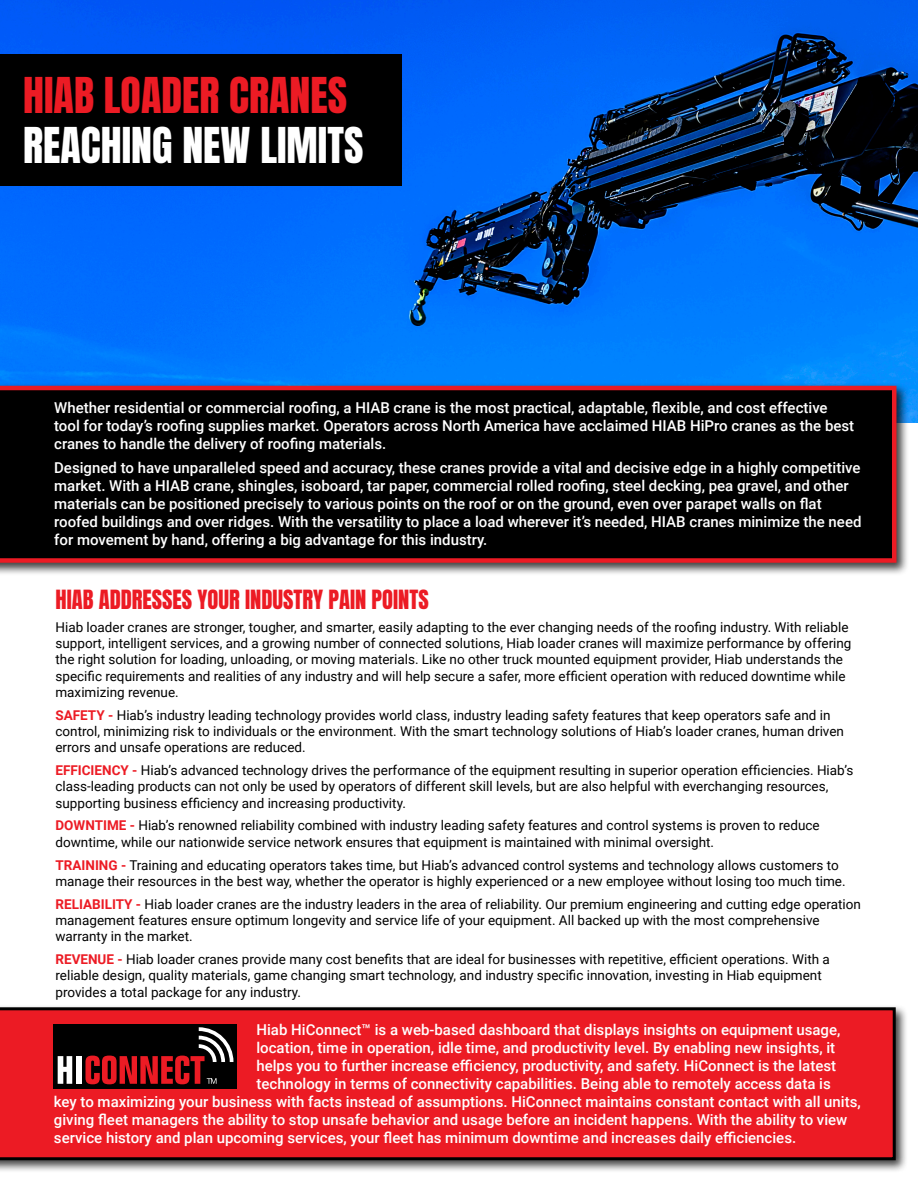
<style>
.page{position:relative;width:918px;height:1188px;background:#fff}
.page>*{position:absolute;margin:0;border:0;box-sizing:border-box;transform-origin:0 0}
.t1{font:42px "Anton";color:#fff}
.t2{font:42px "Anton";color:#ec1b24}
.t3{font:22.5px "Anton";color:#ec1b24}
.t4{font:500 15px/18px "Roboto";color:#fff}
.t5{font:13.5px/16.2px "Roboto";color:#000}
.s1{font-weight:700;color:#ec1b24}
</style>
<div class="page">
<img style="left:0;top:0;width:918px;height:422px">
<div style="left:0;top:54px;width:402px;height:132px;background:#000"></div>
<div style="left:0;top:383px;width:909px;height:193px;background:#000;opacity:.75"></div>
<div style="left:0;top:386px;width:896px;height:177px;background:#000"></div>
<div style="left:0;top:1004px;width:909px;height:169px;background:#000;opacity:.75"></div>
<div style="left:0;top:1007px;width:896px;height:153px;background:#ec1b24"></div>
<div style="left:53px;top:1024px;width:183px;height:65px;background:#000"></div>
<svg style="left:58px;top:1056px;width:14px;height:28px"></svg>
<div style="left:76px;top:1056px;width:5px;height:28px;background:#fff"></div>
<svg style="left:85px;top:1027px;width:148px;height:57px"></svg>
<p class="t2" style="left:23px;top:74px;width:326px">HIAB LOADER CRANES</p>
<p class="t1" style="left:23px;top:124px;width:342px">REACHING NEW LIMITS</p>
<p class="t4" style="left:54px;top:398px;width:802px">Whether residential or commercial roofing, a HIAB crane is the most practical, adaptable, flexible, and cost effective tool for today’s roofing supplies market. Operators across North America have acclaimed HIAB HiPro cranes as the best cranes to handle the delivery of roofing materials.</p>
<p class="t4" style="left:54px;top:458px;width:809px">Designed to have unparalleled speed and accuracy, these cranes provide a vital and decisive edge in a highly competitive market. With a HIAB crane, shingles, isoboard, tar paper, commercial rolled roofing, steel decking, pea gravel, and other materials can be positioned precisely to various points on the roof or on the ground, even over parapet walls on flat roofed buildings and over ridges. With the versatility to place a load wherever it’s needed, HIAB cranes minimize the need for movement by hand, offering a big advantage for this industry.</p>
<p class="t3" style="left:55px;top:588px;width:375px">HIAB ADDRESSES YOUR INDUSTRY PAIN POINTS</p>
<p class="t5" style="left:55px;top:619px;width:798px">Hiab loader cranes are stronger, tougher, and smarter, easily adapting to the ever changing needs of the roofing industry. With reliable support, intelligent services, and a growing number of connected solutions, Hiab loader cranes will maximize performance by offering the right solution for loading, unloading, or moving materials. Like no other truck mounted equipment provider, Hiab understands the specific requirements and realities of any industry and will help secure a safer, more efficient operation with reduced downtime while maximizing revenue.</p>
<p class="t5" style="left:55px;top:706px;width:790px"><span class="s1">SAFETY -</span> Hiab’s industry leading technology provides world class, industry leading safety features that keep operators safe and in control, minimizing risk to individuals or the environment. With the smart technology solutions of Hiab’s loader cranes, human driven errors and unsafe operations are reduced.</p>
<p class="t5" style="left:55px;top:762px;width:800px"><span class="s1">EFFICIENCY -</span> Hiab’s advanced technology drives the performance of the equipment resulting in superior operation efficiencies. Hiab’s class-leading products can not only be used by operators of different skill levels, but are also helpful with everchanging resources, supporting business efficiency and increasing productivity.</p>
<p class="t5" style="left:55px;top:817px;width:766px"><span class="s1">DOWNTIME -</span> Hiab’s renowned reliability combined with industry leading safety features and control systems is proven to reduce downtime, while our nationwide service network ensures that equipment is maintained with minimal oversight.</p>
<p class="t5" style="left:55px;top:856px;width:792px"><span class="s1">TRAINING -</span> Training and educating operators takes time, but Hiab’s advanced control systems and technology allows customers to manage their resources in the best way, whether the operator is highly experienced or a new employee without losing too much time.</p>
<p class="t5" style="left:55px;top:895px;width:807px"><span class="s1">RELIABILITY -</span> Hiab loader cranes are the industry leaders in the area of reliability. Our premium engineering and cutting edge operation management features ensure optimum longevity and service life of your equipment. All backed up with the most comprehensive warranty in the market.</p>
<p class="t5" style="left:55px;top:951px;width:776px"><span class="s1">REVENUE -</span> Hiab loader cranes provide many cost benefits that are ideal for businesses with repetitive, efficient operations. With a reliable design, quality materials, game changing smart technology, and industry specific innovation, investing in Hiab equipment provides a total package for any industry.</p>
<p class="t4" style="left:256px;top:1020px;width:586px">Hiab HiConnect™ is a web-based dashboard that displays insights on equipment usage, location, time in operation, idle time, and productivity level. By enabling new insights, it helps you to further increase efficiency, productivity, and safety. HiConnect is the latest technology in terms of connectivity capabilities. Being able to remotely access data is</p>
<p class="t4" style="left:54px;top:1092px;width:808px">key to maximizing your business with facts instead of assumptions. HiConnect maintains constant contact with all units, giving fleet managers the ability to stop unsafe behavior and usage before an incident happens. With the ability to view service history and plan upcoming services, your fleet has minimum downtime and increases daily efficiencies.</p>
</div>
